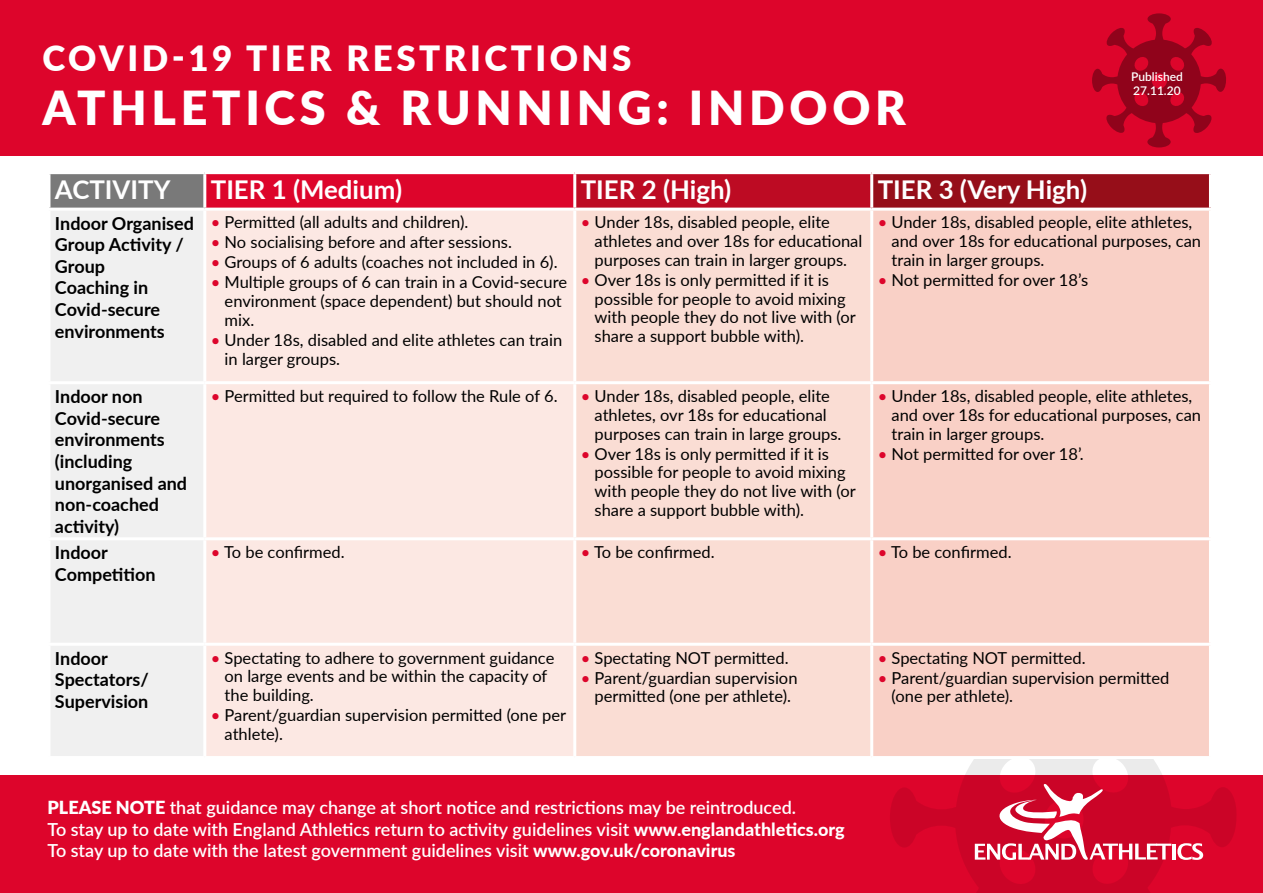
<style>
.page{position:relative;width:1263px;height:893px;background:#fff}
.page>*{position:absolute;margin:0;border:0;box-sizing:border-box;transform-origin:0 0}
.t1{font:900 46.8px "Lato";letter-spacing:.1em;color:#fff}
.t2{font:900 34.8px "Lato";letter-spacing:.1em;color:#fff}
.Paragraph_Style_1{font:700 25.8px "Lato";color:#fff}
.t3{font:600 18px/21.6px "Lato";color:#fff}
.t4{font:700 18px/21.6px "Lato";color:#000}
.t5{font:16.5px/18.8px "Lato";color:#000}
.t6{font:600 12px/14.4px "Lato";color:#fff}
.s1{color:#dd052b}
.s2{font-weight:900}
.s3{font-weight:800}
</style>
<div class="page">
<div style="left:0;top:0;width:1263px;height:155px;background:#dd052b"></div>
<div style="left:0;top:775px;width:1263px;height:118px;background:#dd052b"></div>
<svg style="left:890px;top:759px;width:346px;height:134px"></svg>
<svg style="left:1092px;top:13px;width:134px;height:134px"></svg>
<hr style="left:1172px;top:844px;width:4px;height:15px;background:#fff">
<svg style="left:1177px;top:843px;width:26px;height:17px"></svg>
<svg style="left:975px;top:784px;width:196px;height:76px;background:#d83b57"></svg>
<div style="left:49px;top:173px;width:156px;height:36px;background:#797979"></div>
<div style="left:205px;top:173px;width:370px;height:36px;background:#dd052b"></div>
<div style="left:575px;top:173px;width:297px;height:36px;background:#bd0b23"></div>
<div style="left:872px;top:173px;width:338px;height:36px;background:#960e19"></div>
<div style="left:51px;top:211px;width:152px;height:545px;background:#f0f0f0"></div>
<div style="left:206px;top:211px;width:367px;height:545px;background:#fce8e3"></div>
<div style="left:576px;top:211px;width:294px;height:545px;background:#faddd4"></div>
<div style="left:873px;top:211px;width:336px;height:545px;background:#f9d0c6"></div>
<hr style="left:47px;top:171px;width:158px;height:3px;background:#fff">
<hr style="left:47px;top:174px;width:3px;height:34px;background:#fff">
<hr style="left:205px;top:171px;width:370px;height:3px;background:#fff">
<hr style="left:203px;top:174px;width:3px;height:34px;background:#fff">
<hr style="left:575px;top:171px;width:297px;height:3px;background:#fff">
<hr style="left:573px;top:174px;width:3px;height:34px;background:#fff">
<hr style="left:872px;top:171px;width:340px;height:3px;background:#fff">
<hr style="left:870px;top:174px;width:3px;height:34px;background:#fff">
<hr style="left:1209px;top:174px;width:3px;height:34px;background:#fff">
<hr style="left:47px;top:208px;width:158px;height:3px;background:#fff">
<hr style="left:205px;top:208px;width:370px;height:3px;background:#fff">
<hr style="left:575px;top:208px;width:297px;height:3px;background:#fff">
<hr style="left:872px;top:208px;width:340px;height:3px;background:#fff">
<hr style="left:47px;top:381px;width:158px;height:3px;background:#fff">
<hr style="left:205px;top:381px;width:370px;height:3px;background:#fff">
<hr style="left:575px;top:381px;width:297px;height:3px;background:#fff">
<hr style="left:872px;top:381px;width:340px;height:3px;background:#fff">
<hr style="left:47px;top:537px;width:158px;height:3px;background:#fff">
<hr style="left:205px;top:537px;width:370px;height:3px;background:#fff">
<hr style="left:575px;top:537px;width:297px;height:3px;background:#fff">
<hr style="left:872px;top:537px;width:340px;height:3px;background:#fff">
<hr style="left:47px;top:643px;width:158px;height:3px;background:#fff">
<hr style="left:205px;top:643px;width:370px;height:3px;background:#fff">
<hr style="left:575px;top:643px;width:297px;height:3px;background:#fff">
<hr style="left:872px;top:643px;width:340px;height:3px;background:#fff">
<p class="t2" style="left:43px;top:32px;width:590px">COVID-19 TIER RESTRICTIONS</p>
<p class="t1" style="left:43px;top:72px;width:865px">ATHLETICS &amp; RUNNING: INDOOR</p>
<p class="t6" style="left:1131px;top:69px;width:53px">Published<br>27.11.20</p>
<p class="Paragraph_Style_1" style="left:55px;top:171px;width:117px">ACTIVITY</p>
<p class="Paragraph_Style_1" style="left:211px;top:171px;width:193px">TIER 1 (Medium)</p>
<p class="Paragraph_Style_1" style="left:581px;top:171px;width:152px">TIER 2 (High)</p>
<p class="Paragraph_Style_1" style="left:878px;top:171px;width:211px">TIER 3 (Very High)</p>
<p class="t4" style="left:55px;top:211px;width:141px">Indoor Organised<br>Group Activity /</p>
<p class="t4" style="left:55px;top:255px;width:111px">Group<br>Coaching in<br>Covid-secure environments</p>
<p class="t5" style="left:211px;top:212px;width:259px"><span class="s1">•</span> Permitted (all adults and children).</p>
<p class="t5" style="left:211px;top:232px;width:303px"><span class="s1">•</span> No socialising before and after sessions.</p>
<p class="t5" style="left:211px;top:252px;width:348px"><span class="s1">•</span> Groups of 6 adults (coaches not included in 6).</p>
<p class="t5" style="left:225px;top:272px;width:344px;text-indent:-14px"><span class="s1">•</span> Multiple groups of 6 can train in a Covid-secure environment (space dependent) but should not mix.</p>
<p class="t5" style="left:225px;top:330px;width:339px;text-indent:-14px"><span class="s1">•</span> Under 18s, disabled and elite athletes can train in larger groups.</p>
<p class="t5" style="left:595px;top:212px;width:269px;text-indent:-14px"><span class="s1">•</span> Under 18s, disabled people, elite athletes and over 18s for educational purposes can train in larger groups.</p>
<p class="t5" style="left:595px;top:270px;width:263px;text-indent:-14px"><span class="s1">•</span> Over 18s is only permitted if it is possible for people to avoid mixing with people they do not live with (or share a support bubble with).</p>
<p class="t5" style="left:891px;top:212px;width:311px;text-indent:-14px"><span class="s1">•</span> Under 18s, disabled people, elite athletes, and over 18s for educational purposes, can train in larger groups.</p>
<p class="t5" style="left:878px;top:270px;width:212px"><span class="s1">•</span> Not permitted for over 18’s</p>
<p class="t4" style="left:55px;top:385px;width:134px">Indoor non<br>Covid-secure environments (including unorganised and non-coached activity)</p>
<p class="t5" style="left:211px;top:386px;width:348px"><span class="s1">•</span> Permitted but required to follow the Rule of 6.</p>
<p class="t5" style="left:595px;top:386px;width:248px;text-indent:-14px"><span class="s1">•</span> Under 18s, disabled people, elite athletes, ovr 18s for educational purposes can train in large groups.</p>
<p class="t5" style="left:595px;top:443px;width:263px;text-indent:-14px"><span class="s1">•</span> Over 18s is only permitted if it is possible for people to avoid mixing with people they do not live with (or share a support bubble with).</p>
<p class="t5" style="left:891px;top:386px;width:311px;text-indent:-14px"><span class="s1">•</span> Under 18s, disabled people, elite athletes, and over 18s for educational purposes, can train in larger groups.</p>
<p class="t5" style="left:878px;top:443px;width:207px"><span class="s1">•</span> Not permitted for over 18’.</p>
<p class="t4" style="left:55px;top:541px;width:102px">Indoor<br>Competition</p>
<p class="t5" style="left:211px;top:542px;width:135px"><span class="s1">•</span> To be confirmed.</p>
<p class="t5" style="left:581px;top:542px;width:135px"><span class="s1">•</span> To be confirmed.</p>
<p class="t5" style="left:878px;top:542px;width:135px"><span class="s1">•</span> To be confirmed.</p>
<p class="t4" style="left:55px;top:647px;width:95px">Indoor<br>Spectators/<br>Supervision</p>
<p class="t5" style="left:225px;top:647px;width:331px;text-indent:-14px"><span class="s1">•</span> Spectating to adhere to government guidance on large events and be within the capacity of the building.</p>
<p class="t5" style="left:225px;top:705px;width:343px;text-indent:-14px"><span class="s1">•</span> Parent/guardian supervision permitted (one per athlete).</p>
<p class="t5" style="left:581px;top:647px;width:209px"><span class="s1">•</span> Spectating NOT permitted.</p>
<p class="t5" style="left:581px;top:667px;width:218px;text-align:center"><span class="s1">•</span> Parent/guardian supervision permitted (one per athlete).</p>
<p class="t3" style="left:47px;top:796px;width:799px"><span class="s2">PLEASE NOTE</span> that guidance may change at short notice and restrictions may be reintroduced.<br>To stay up to date with England Athletics return to activity guidelines visit <span class="s3">www.englandathletics.org<br></span>To stay up to date with the latest government guidelines visit <span class="s3">www.gov.uk/coronavirus</span></p>
<p class="t5" style="left:878px;top:647px;width:209px"><span class="s1">•</span> Spectating NOT permitted.</p>
<p class="t5" style="left:891px;top:667px;width:279px;text-indent:-14px"><span class="s1">•</span> Parent/guardian supervision permitted (one per athlete).</p>
</div>
